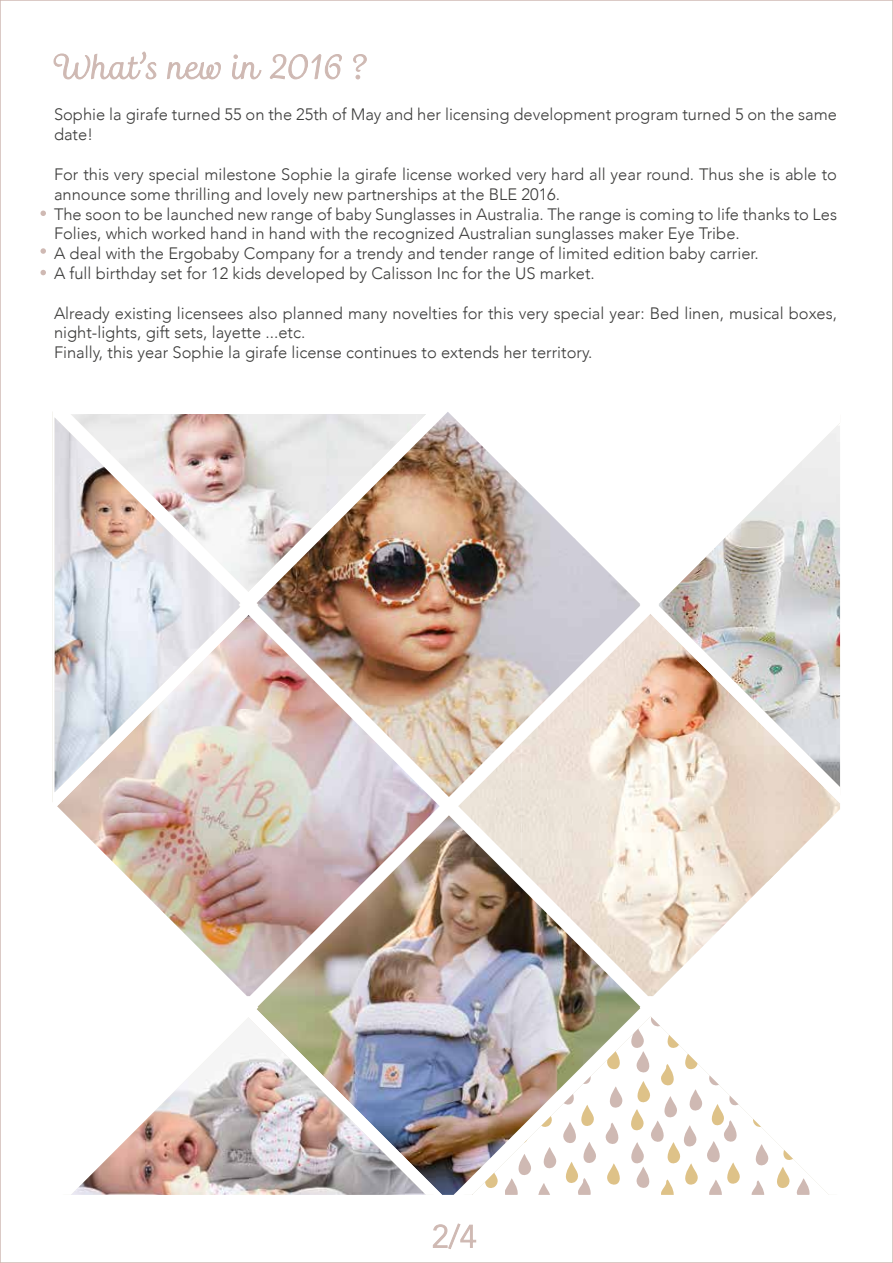
<style>
.page{position:relative;width:893px;height:1263px;background:#fff}
.page>*{position:absolute;margin:0;border:0;box-sizing:border-box;transform-origin:0 0}
.t1{font:31.5px "Madre Script";color:#bfbfbf}
.t2{font:300 31.5px "Avenir";color:#bfbfbf}
.t3{font:300 16.5px/19.8px "Avenir";color:#3c3c3b}
</style>
<div class="page">
<svg style="left:53px;top:51px;width:104px;height:29px"></svg>
<svg style="left:167px;top:62px;width:54px;height:18px"></svg>
<svg style="left:232px;top:54px;width:30px;height:26px"></svg>
<svg style="left:269px;top:54px;width:73px;height:26px"></svg>
<svg style="left:353px;top:54px;width:14px;height:26px"></svg>
<img style="left:260px;top:418px;width:314px;height:379px">
<img style="left:574px;top:538px;width:66px;height:76px">
<img style="left:521px;top:614px;width:246px;height:382px">
<img style="left:458px;top:743px;width:63px;height:72px">
<img style="left:767px;top:803px;width:73px;height:79px">
<img style="left:263px;top:815px;width:377px;height:380px">
<img style="left:62px;top:615px;width:378px;height:381px">
<img style="left:257px;top:412px;width:197px;height:196px">
<img style="left:257px;top:414px;width:81px;height:178px">
<img style="left:327px;top:414px;width:99px;height:99px">
<svg style="left:642px;top:423px;width:198px;height:380px"></svg>
<img style="left:659px;top:426px;width:181px;height:361px">
<img style="left:456px;top:1000px;width:185px;height:195px">
<svg style="left:472px;top:1016px;width:357px;height:179px"></svg>
<img style="left:257px;top:1001px;width:185px;height:194px">
<img style="left:71px;top:1017px;width:355px;height:178px">
<svg style="left:52px;top:412px;width:205px;height:399px"></svg>
<img style="left:55px;top:417px;width:185px;height:375px">
<svg style="left:433px;top:1223px;width:43px;height:26px"></svg>
<svg style="left:40px;top:270px;width:6px;height:5px"></svg>
<svg style="left:40px;top:248px;width:6px;height:6px"></svg>
<svg style="left:41px;top:211px;width:5px;height:5px"></svg>
<h1 class="t1" style="left:54px;top:49px;width:315px">What’s new in 2016 ?</h1>
<p class="t3" style="left:54px;top:105px;width:785px">Sophie la girafe turned 55 on the 25th of May and her licensing development program turned 5 on the same date!</p>
<p class="t3" style="left:54px;top:164px;width:784px">For this very special milestone Sophie la girafe license worked very hard all year round. Thus she is able to announce some thrilling and lovely new partnerships at the BLE 2016.<br>The soon to be launched new range of baby Sunglasses in Australia. The range is coming to life thanks to Les Folies, which worked hand in hand with the recognized Australian sunglasses maker Eye Tribe.<br>A deal with the Ergobaby Company for a trendy and tender range of limited edition baby carrier.<br>A full birthday set for 12 kids developed by Calisson Inc for the US market.</p>
<p class="t3" style="left:54px;top:303px;width:785px">Already existing licensees also planned many novelties for this very special year: Bed linen, musical boxes, night-lights, gift sets, layette ...etc.<br>Finally, this year Sophie la girafe license continues to extends her territory.</p>
<h1 class="t2" style="left:432px;top:1218px;width:46px">2/4</h1>
</div>
